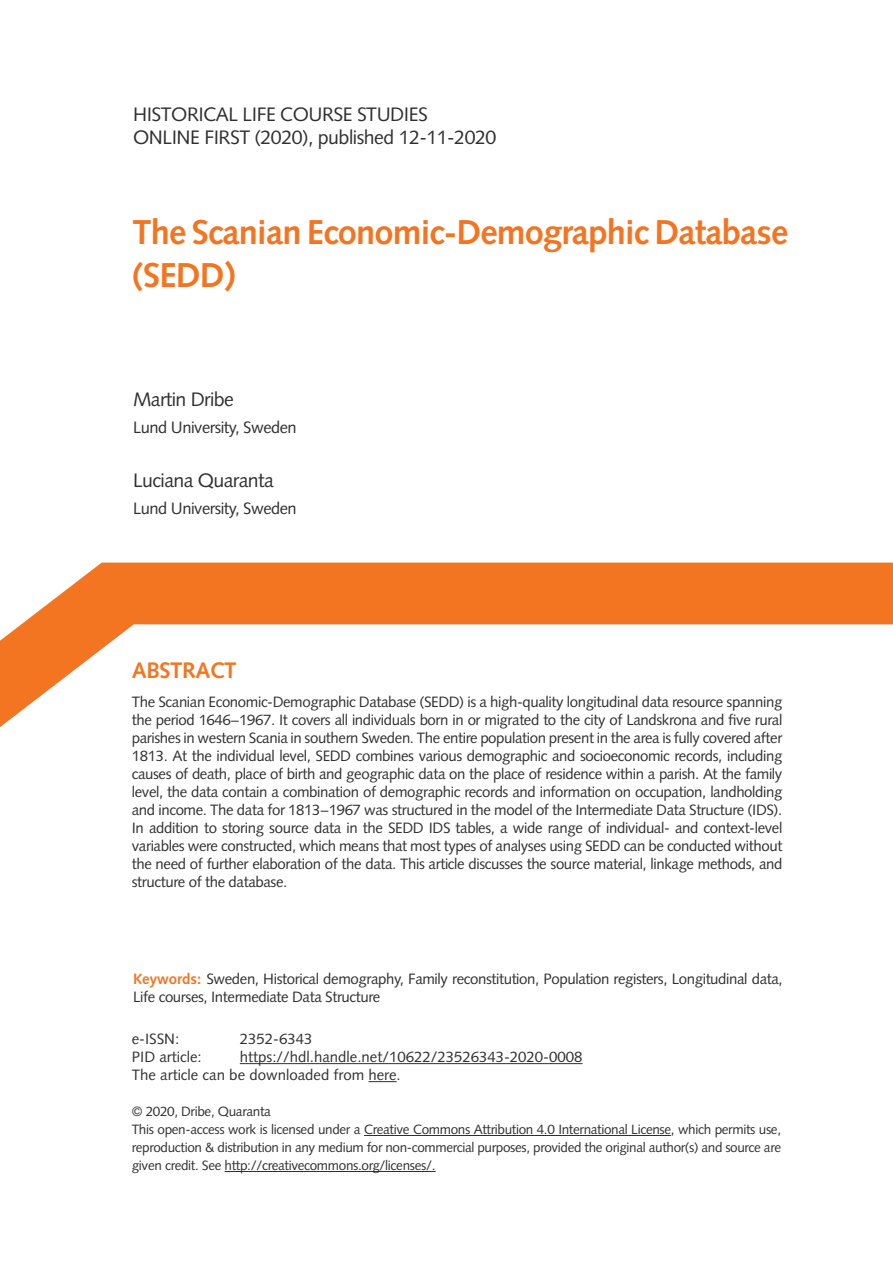
<style>
.page{position:relative;width:893px;height:1263px;background:#fff}
.page>*{position:absolute;margin:0;border:0;box-sizing:border-box;transform-origin:0 0}
.t1{font:700 34.5px/43.7px "Syntax LT Std";letter-spacing:-.025em;color:#f47521}
.t2{font:700 22.5px "Syntax LT Std";letter-spacing:-.025em;color:#f47521}
.Paragraph_Style_1{font:19.5px "Syntax LT Std";letter-spacing:-.025em;color:#312f30}
.Paragraph_Style_1-2{font:16.5px "Syntax LT Std";letter-spacing:-.03em;color:#312f30}
.No_Spacing{font:15px/18px "Syntax LT Std";letter-spacing:-.025em;color:#312f30}
.No_Spacing-2{font:15px "Syntax LT Std";color:#312f30}
.t3{font:13.5px/18px "Syntax LT Std";letter-spacing:-.025em;color:#312f30;text-align:justify}
.s1{font-size:36px}
.s2{font-weight:700;color:#f47521}
</style>
<div class="page">
<svg style="left:0;top:563px;width:893px;height:164px"></svg>
<hr style="left:240px;top:1063px;width:342px;height:1px;background:#312f30">
<svg style="left:368px;top:1081px;width:29px;height:1px"></svg>
<hr style="left:364px;top:1135px;width:307px;height:1px;background:#312f30">
<hr style="left:225px;top:1171px;width:210px;height:1px;background:#312f30">
<p class="Paragraph_Style_1" style="left:133px;top:103px;width:296px">HISTORICAL LIFE COURSE STUDIES</p>
<p class="Paragraph_Style_1" style="left:133px;top:126px;width:365px">ONLINE FIRST (2020), published 12-11-2020</p>
<p class="t1" style="left:132px;top:210px;width:657px">The Scanian Economic-Demographic Database (SEDD<span class="s1">)</span></p>
<p class="Paragraph_Style_1" style="left:133px;top:388px;width:102px">Martin Dribe</p>
<p class="Paragraph_Style_1-2" style="left:133px;top:418px;width:165px">Lund University, Sweden</p>
<p class="Paragraph_Style_1" style="left:133px;top:469px;width:142px">Luciana Quaranta</p>
<p class="Paragraph_Style_1-2" style="left:133px;top:499px;width:165px">Lund University, Sweden</p>
<p class="t2" style="left:132px;top:658px;width:106px">ABSTRACT</p>
<p class="No_Spacing" style="left:132px;top:692px;width:652px;text-align:justify">The Scanian Economic-Demographic Database (SEDD) is a high-quality longitudinal data resource spanning the period 1646−1967. It covers all individuals born in or migrated to the city of Landskrona and five rural parishes in western Scania in southern Sweden. The entire population present in the area is fully covered after 1813. At the individual level, SEDD combines various demographic and socioeconomic records, including causes of death, place of birth and geographic data on the place of residence within a parish. At the family level, the data contain a combination of demographic records and information on occupation, landholding and income. The data for 1813−1967 was structured in the model of the Intermediate Data Structure (IDS).<br>In addition to storing source data in the SEDD IDS tables, a wide range of individual- and context-level variables were constructed, which means that most types of analyses using SEDD can be conducted without the need of further elaboration of the data. This article discusses the source material, linkage methods, and structure of the database.</p>
<p class="No_Spacing" style="left:133px;top:969px;width:651px"><span class="s2">Keywords:</span> Sweden, Historical demography, Family reconstitution, Population registers, Longitudinal data,<br>Life courses, Intermediate Data Structure</p>
<p class="No_Spacing" style="left:132px;top:1030px;width:49px">e-ISSN:</p>
<p class="No_Spacing-2" style="left:240px;top:1030px;width:74px">2352-6343</p>
<p class="No_Spacing-2" style="left:132px;top:1048px;width:71px">PID article:</p>
<p class="No_Spacing-2" style="left:240px;top:1048px;width:344px">https://hdl.handle.net/10622/23526343-2020-0008</p>
<p class="No_Spacing-2" style="left:132px;top:1066px;width:270px">The article can be downloaded from here.</p>
<p class="t3" style="left:132px;top:1102px;width:141px">© 2020, Dribe, Quaranta</p>
<p class="t3" style="left:132px;top:1120px;width:651px">This open-access work is licensed under a Creative Commons Attribution 4.0 International License, which permits use, reproduction &amp; distribution in any medium for non-commercial purposes, provided the original author(s) and source are given credit. See http://creativecommons.org/licenses/.</p>
</div>
